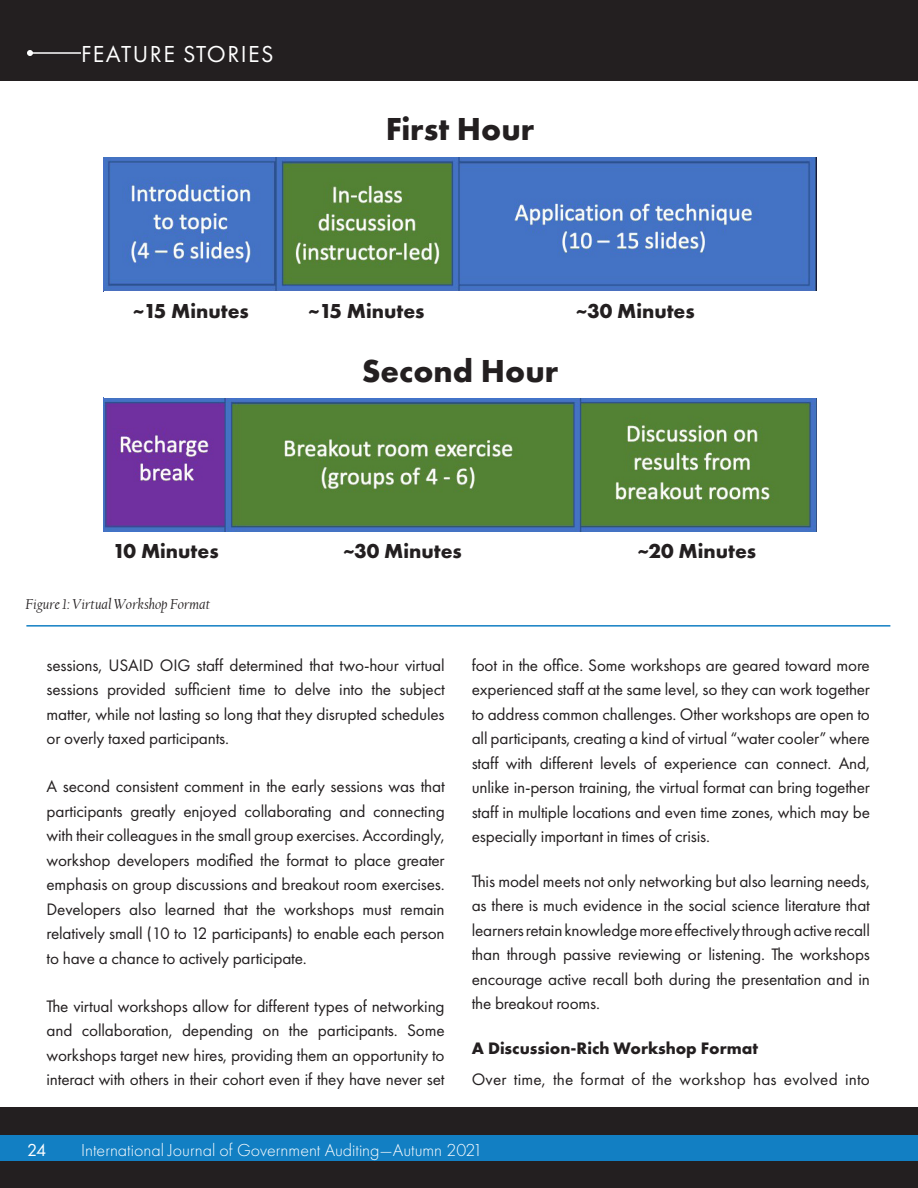
<style>
.page{position:relative;width:918px;height:1188px;background:#fff}
.page>*{position:absolute;margin:0;border:0;box-sizing:border-box;transform-origin:0 0}
.t1{font:700 33px "Futura PT";color:#231f20}
.t2{font:24px "Futura PT";letter-spacing:.06em;color:#fff}
.t3{font:700 21px "Futura PT";color:#231f20}
.t4{font:300 18px "Futura PT";color:#fff}
.t5{font:18px "Futura PT";color:#fff}
.t6{font:17.25px/24.5px "Futura PT";letter-spacing:-.01em;color:#231f20;text-align:justify}
.t7{font:17.25px "Futura PT";letter-spacing:.01em;color:#231f20}
.t8{font:700 17.25px "Futura PT";color:#231f20}
.t9{font:italic 15px "Californian FB";color:#231f20}
</style>
<div class="page">
<div style="left:0;top:1107px;width:918px;height:81px;background:#231f20"></div>
<div style="left:0;top:1135px;width:918px;height:26px;background:#127fc3"></div>
<div style="left:0;top:0;width:918px;height:81px;background:#231f20"></div>
<hr style="left:30px;top:52px;width:51px;height:2px;background:#fff">
<svg style="left:27px;top:50px;width:6px;height:6px"></svg>
<img style="left:104px;top:158px;width:712px;height:133px">
<img style="left:104px;top:398px;width:712px;height:134px">
<hr style="left:26px;top:625px;width:864px;height:2px;background:#127fc3">
<h2 class="t2" style="left:81px;top:40px;width:194px">FEATURE STORIES</h2>
<p class="t1" style="left:386px;top:107px;width:150px">First Hour</p>
<p class="t3" style="left:133px;top:297px;width:117px">~15 Minutes</p>
<p class="t3" style="left:309px;top:297px;width:117px">~15 Minutes</p>
<p class="t3" style="left:577px;top:297px;width:120px">~30 Minutes</p>
<p class="t1" style="left:362px;top:349px;width:198px">Second Hour</p>
<p class="t3" style="left:113px;top:538px;width:107px">10 Minutes</p>
<p class="t3" style="left:344px;top:538px;width:120px">~30 Minutes</p>
<p class="t3" style="left:638px;top:538px;width:120px">~20 Minutes</p>
<p class="t9" style="left:26px;top:596px;width:186px">Figure 1: Virtual Workshop Format</p>
<p class="t6" style="left:47px;top:653px;width:400px">sessions, USAID OIG staff determined that two-hour virtual sessions provided sufficient time to delve into the subject matter, while not lasting so long that they disrupted schedules or overly taxed participants.</p>
<p class="t6" style="left:47px;top:774px;width:400px">A second consistent comment in the early sessions was that participants greatly enjoyed collaborating and connecting with their colleagues in the small group exercises. Accordingly, workshop developers modified the format to place greater emphasis on group discussions and breakout room exercises.<br>Developers also learned that the workshops must remain relatively small (10 to 12 participants) to enable each person to have a chance to actively participate.</p>
<p class="t6" style="left:47px;top:994px;width:400px">The virtual workshops allow for different types of networking and collaboration, depending on the participants. Some workshops target new hires, providing them an opportunity to interact with others in their cohort even if they have never set</p>
<p class="t6" style="left:472px;top:653px;width:400px">foot in the office. Some workshops are geared toward more experienced staff at the same level, so they can work together to address common challenges. Other workshops are open to all participants, creating a kind of virtual “water cooler” where staff with different levels of experience can connect. And, unlike in-person training, the virtual format can bring together staff in multiple locations and even time zones, which may be especially important in times of crisis.</p>
<p class="t6" style="left:472px;top:869px;width:400px">This model meets not only networking but also learning needs, as there is much evidence in the social science literature that learners retain knowledge more effectively through active recall than through passive reviewing or listening. The workshops encourage active recall both during the presentation and in the breakout rooms.</p>
<p class="t8" style="left:472px;top:1037px;width:288px">A Discussion-Rich Workshop Format</p>
<p class="t7" style="left:472px;top:1069px;width:400px">Over time, the format of the workshop has evolved into</p>
<p class="t5" style="left:27px;top:1139px;width:21px">24</p>
<p class="t4" style="left:81px;top:1139px;width:403px">International Journal of Government Auditing—Autumn 2021</p>
</div>
